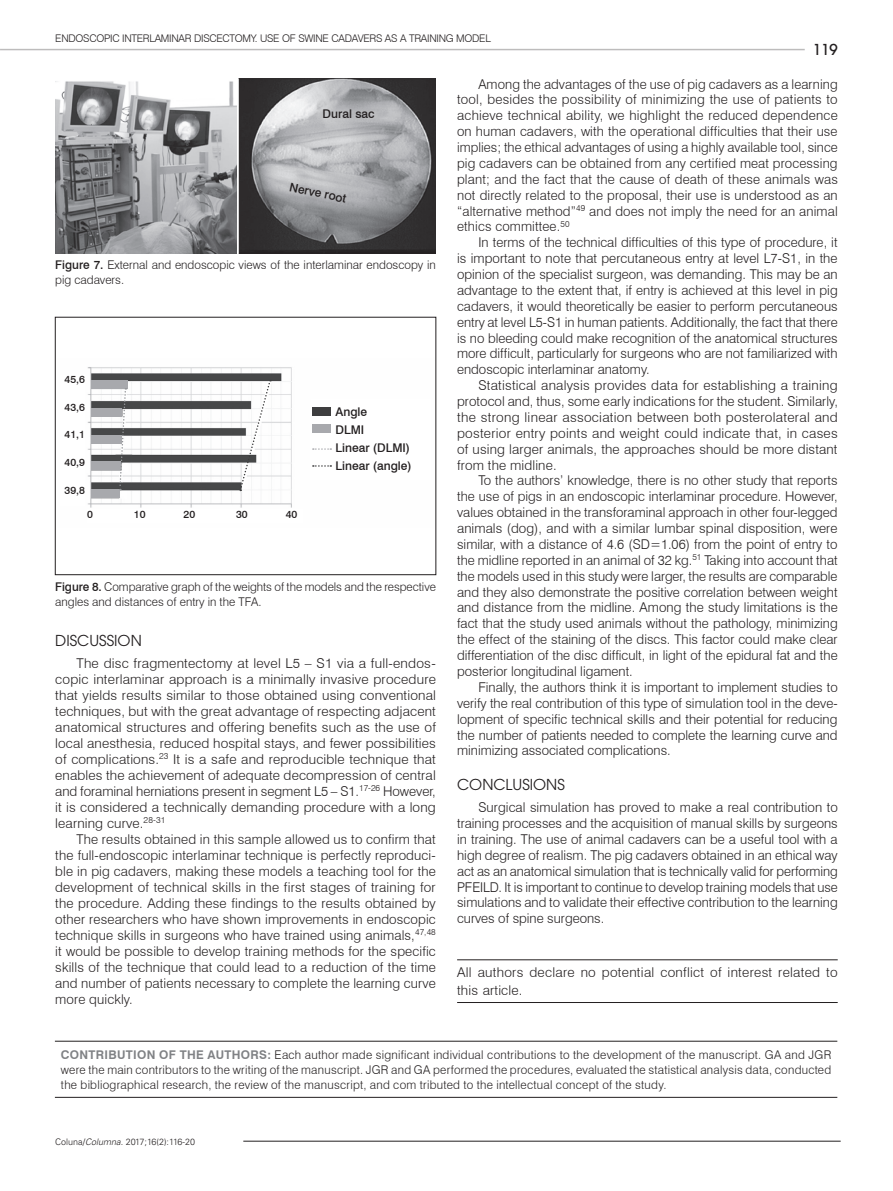
<style>
.page{position:relative;width:893px;height:1191px;background:#fff}
.page>*{position:absolute;margin:0;border:0;box-sizing:border-box;transform-origin:0 0}
.SUBTITULO{font:15px "Avant Garde";color:#231f20}
.t1{font:500 15px "Avant Garde";color:#231f20}
.TEXTO{font:300 13.5px/15.9px "Swiss 721 BT";letter-spacing:.005em;color:#231f20;text-align:justify}
._03_Texto{font:300 13.5px/18.1px "Swiss 721 BT";letter-spacing:.02em;color:#231f20}
.TEXTO-2{font:300 12px/15px "Swiss 721 BT";letter-spacing:.025em;color:#231f20;text-align:justify}
.LEGENTA_-_tam_8{font:300 12px/15px "Swiss 721 BT";color:#231f20}
.t2{font:500 12px "Swiss 721 BT";color:#231f20}
.t3{font:300 10.5px "Swiss 721 BT";letter-spacing:-.025em;color:#231f20}
.t4{font:500 10.5px "Swiss 721 BT";color:#231f20}
.t5{font:300 9px "Univers";color:#231f20}
.s1{font-weight:500}
.s2{font-weight:700;color:#808285}
.s3{font-style:italic}
</style>
<div class="page">
<hr style="left:243px;top:1140px;width:598px;height:1px;background:#231f20">
<hr style="left:0;top:49px;width:805px;height:1px;background:#231f20">
<hr style="left:457px;top:959px;width:381px;height:1px;background:#231f20">
<hr style="left:457px;top:1002px;width:381px;height:1px;background:#231f20">
<hr style="left:55px;top:1040px;width:782px;height:1px;background:#231f20">
<hr style="left:55px;top:1097px;width:782px;height:1px;background:#231f20">
<img style="left:87px;top:367px;width:245px;height:141px">
<div style="left:55px;top:317px;width:381px;height:258px;border:1px solid #231f20"></div>
<div style="left:91px;top:381px;width:37px;height:8px;background:#a8a9ad"></div>
<div style="left:91px;top:408px;width:31px;height:8px;background:#a8a9ad"></div>
<div style="left:91px;top:435px;width:31px;height:8px;background:#a8a9ad"></div>
<div style="left:91px;top:462px;width:30px;height:8px;background:#a8a9ad"></div>
<div style="left:91px;top:489px;width:28px;height:8px;background:#a8a9ad"></div>
<svg style="left:118px;top:388px;width:9px;height:102px"></svg>
<svg style="left:239px;top:380px;width:32px;height:111px"></svg>
<div style="left:312px;top:407px;width:18px;height:8px;background:#3e3e3f"></div>
<div style="left:312px;top:425px;width:18px;height:8px;background:#a8a9ad"></div>
<svg style="left:313px;top:448px;width:18px;height:2px"></svg>
<svg style="left:313px;top:465px;width:18px;height:2px"></svg>
<img style="left:55px;top:78px;width:381px;height:176px">
<hr style="left:237px;top:78px;width:2px;height:176px;background:#fff">
<p class="t3" style="left:55px;top:32px;width:437px">ENDOSCOPIC INTERLAMINAR DISCECTOMY. USE OF SWINE CADAVERS AS A TRAINING MODEL</p>
<p class="t1" style="left:813px;top:40px;width:26px">119</p>
<p class="t2" style="left:323px;top:106px;width:54px">Dural sac</p>
<p class="t2" style="left:291px;top:180px;width:59px;rotate:12deg">Nerve root</p>
<p class="LEGENTA_-_tam_8" style="left:55px;top:257px;width:382px"><span class="s1">Figure 7.</span> External and endoscopic views of the interlaminar endoscopy in pig cadavers.</p>
<p class="t4" style="left:65px;top:373px;width:22px">45,6</p>
<p class="t4" style="left:65px;top:400px;width:22px">43,6</p>
<p class="t4" style="left:65px;top:428px;width:22px">41,1</p>
<p class="t4" style="left:65px;top:456px;width:22px">40,9</p>
<p class="t4" style="left:65px;top:484px;width:22px">39,8</p>
<p class="t4" style="left:87px;top:507px;width:7px">0</p>
<p class="t4" style="left:134px;top:507px;width:13px">10</p>
<p class="t4" style="left:184px;top:507px;width:13px">20</p>
<p class="t4" style="left:236px;top:507px;width:13px">30</p>
<p class="t4" style="left:286px;top:507px;width:13px">40</p>
<p class="t2" style="left:335px;top:404px;width:33px">Angle</p>
<p class="t2" style="left:335px;top:422px;width:30px">DLMI</p>
<p class="t2" style="left:335px;top:440px;width:76px">Linear (DLMI)</p>
<p class="t2" style="left:335px;top:458px;width:78px">Linear (angle)</p>
<p class="LEGENTA_-_tam_8" style="left:55px;top:579px;width:382px"><span class="s1">Figure 8.</span> Comparative graph of the weights of the models and the respective angles and distances of entry in the TFA.</p>
<p class="SUBTITULO" style="left:55px;top:632px;width:88px">DISCUSSION</p>
<p class="TEXTO" style="left:55px;top:655px;width:382px;text-indent:21px">The disc fragmentectomy at level L5 – S1 via a full-endos&shy;copic interlaminar approach is a minimally invasive procedure that yields results similar to those obtained using conventional techniques, but with the great advantage of respecting adjacent anatomical structures and offering benefits such as the use of local anesthesia, reduced hospital stays, and fewer possibilities of complications.<sup>23</sup> It is a safe and reproducible technique that enables the achievement of adequate decompression of central and foraminal herniations present in segment L5 – S1.<sup>17-26</sup> However, it is considered a technically demanding procedure with a long learning curve.<sup>28-31</sup></p>
<p class="TEXTO" style="left:55px;top:831px;width:382px;text-indent:21px">The results obtained in this sample allowed us to confirm that the full-endoscopic interlaminar technique is perfectly reproduci&shy;ble in pig cadavers, making these models a teaching tool for the development of technical skills in the first stages of training for the procedure. Adding these findings to the results obtained by other researchers who have shown improvements in endoscopic technique skills in surgeons who have trained using animals,<sup>47,48 </sup>it would be possible to develop training methods for the specific skills of the technique that could lead to a reduction of the time and number of patients necessary to complete the learning curve more quickly.</p>
<p class="TEXTO" style="left:457px;top:76px;width:382px;text-indent:21px">Among the advantages of the use of pig cadavers as a learning tool, besides the possibility of minimizing the use of patients to achieve technical ability, we highlight the reduced dependence on human cadavers, with the operational difficulties that their use implies; the ethical advantages of using a highly available tool, since pig cadavers can be obtained from any certified meat processing plant; and the fact that the cause of death of these animals was not directly related to the proposal, their use is understood as an “alternative method”<sup>49</sup> and does not imply the need for an animal ethics committee.<sup>50</sup></p>
<p class="TEXTO" style="left:457px;top:234px;width:382px;text-indent:21px">In terms of the technical difficulties of this type of procedure, it is important to note that percutaneous entry at level L7-S1, in the opinion of the specialist surgeon, was demanding. This may be an advantage to the extent that, if entry is achieved at this level in pig cadavers, it would theoretically be easier to perform percutaneous entry at level L5-S1 in human patients. Additionally, the fact that there is no bleeding could make recognition of the anatomical structures more difficult, particularly for surgeons who are not familiarized with endoscopic interlaminar anatomy.</p>
<p class="TEXTO" style="left:457px;top:377px;width:382px;text-indent:21px">Statistical analysis provides data for establishing a training protocol and, thus, some early indications for the student. Similarly, the strong linear association between both posterolateral and posterior entry points and weight could indicate that, in cases of using larger animals, the approaches should be more distant from the midline.</p>
<p class="TEXTO" style="left:457px;top:472px;width:382px;text-indent:21px">To the authors’ knowledge, there is no other study that reports the use of pigs in an endoscopic interlaminar procedure. However, values obtained in the transforaminal approach in other four-legged animals (dog), and with a similar lumbar spinal disposition, were similar, with a distance of 4.6 (SD=1.06) from the point of entry to the midline reported in an animal of 32 kg.<sup>51</sup> Taking into account that the models used in this study were larger, the results are comparable and they also demonstrate the positive correlation between weight and distance from the midline. Among the study limitations is the fact that the study used animals without the pathology, minimizing the effect of the staining of the discs. This factor could make clear differentiation of the disc difficult, in light of the epidural fat and the posterior longitudinal ligament.</p>
<p class="TEXTO" style="left:457px;top:679px;width:382px;text-indent:21px">Finally, the authors think it is important to implement studies to verify the real contribution of this type of simulation tool in the deve&shy;lopment of specific technical skills and their potential for reducing the number of patients needed to complete the learning curve and minimizing associated complications.</p>
<p class="SUBTITULO" style="left:457px;top:775px;width:109px">CONCLUSIONS</p>
<p class="TEXTO" style="left:457px;top:799px;width:382px;text-indent:21px">Surgical simulation has proved to make a real contribution to training processes and the acquisition of manual skills by surgeons in training. The use of animal cadavers can be a useful tool with a high degree of realism. The pig cadavers obtained in an ethical way act as an anatomical simulation that is technically valid for performing PFEILD. It is important to continue to develop training models that use simulations and to validate their effective contribution to the learning curves of spine surgeons.</p>
<p class="_03_Texto" style="left:457px;top:963px;width:382px">All authors declare no potential conflict of interest related to this article.</p>
<p class="TEXTO-2" style="left:61px;top:1047px;width:772px"><span class="s2">CONTRIBUTION OF THE AUTHORS:</span> Each author made significant individual contributions to the development of the manuscript. GA and JGR were the main contributors to the writing of the manuscript. JGR and GA performed the procedures, evaluated the statistical analysis data, conducted the bibliographical research, the review of the manuscript, and com tributed to the intellectual concept of the study.</p>
<p class="t5" style="left:55px;top:1136px;width:141px">Coluna/<span class="s3">Columna</span>. 2017;16(2):116-20</p>
</div>
